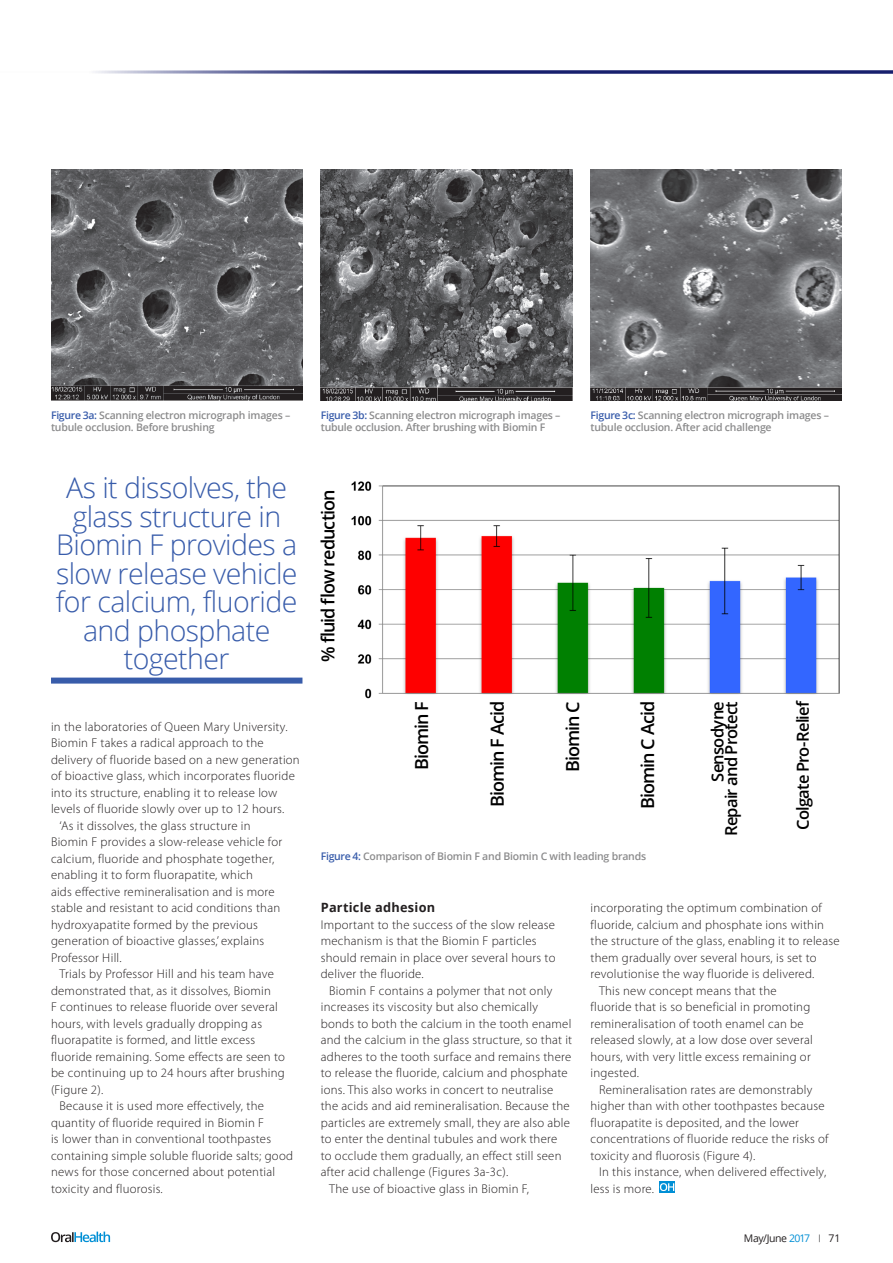
<style>
.page{position:relative;width:893px;height:1263px;background:#fff}
.page>*{position:absolute;margin:0;border:0;box-sizing:border-box;transform-origin:0 0}
.OH__Pull_Quote{font:300 28.5px/28.5px "Open Sans";letter-spacing:-.02em;color:#385caa;text-align:center}
.t1{font:600 18px "Open Sans";letter-spacing:-.055em;color:#000}
.t2{font:600 16.5px/13.5px "Open Sans";letter-spacing:-.05em;color:#000;text-align:right}
.OH_Article_Body_Inde{font:300 12.75px/16.5px "Myriad Pro";letter-spacing:.02em;color:#231f20}
.OH_Article_Body_No_I{font:300 12.75px/16.5px "Myriad Pro";letter-spacing:.02em;color:#231f20}
.OH_Crosshead{font:700 12.75px "Open Sans";letter-spacing:.02em;color:#231f20}
.OH_Picture_Caption{font:600 10.5px/12px "Open Sans";letter-spacing:-.02em;color:#8b8b8c}
.t3{font:10.5px "Open Sans";letter-spacing:-.04em;color:#231f20}
.s1{color:#385caa}
.s2{color:#008fd5}
</style>
<div class="page">
<svg style="left:51px;top:1231px;width:59px;height:11px"></svg>
<hr style="left:0;top:70px;width:893px;height:3px;background:#171f6d">
<div style="left:51px;top:678px;width:251px;height:6px;background:#385caa"></div>
<img style="left:51px;top:170px;width:251px;height:231px">
<img style="left:321px;top:170px;width:251px;height:231px">
<img style="left:590px;top:170px;width:252px;height:231px">
<img style="left:351px;top:481px;width:489px;height:218px">
<div style="left:659px;top:1181px;width:16px;height:11px;background:#008fd5"></div>
<svg style="left:660px;top:1183px;width:14px;height:8px"></svg>
<p class="OH_Picture_Caption" style="left:51px;top:409px;width:241px"><span class="s1">Figure 3a:</span> Scanning electron micrograph images – tubule occlusion. Before brushing</p>
<p class="OH_Picture_Caption" style="left:321px;top:409px;width:241px"><span class="s1">Figure 3b:</span> Scanning electron micrograph images – tubule occlusion. After brushing with Biomin F</p>
<p class="OH_Picture_Caption" style="left:590px;top:409px;width:240px"><span class="s1">Figure 3c:</span> Scanning electron micrograph images – tubule occlusion. After acid challenge</p>
<p class="OH__Pull_Quote" style="left:56px;top:473px;width:243px">As it dissolves, the glass structure in<br>Biomin F provides a slow release vehicle for calcium, fluoride and phosphate together</p>
<p class="OH_Article_Body_Inde" style="left:51px;top:718px;width:250px">in the laboratories of Queen Mary University.<br>Biomin F takes a radical approach to the delivery of fluoride based on a new generation of bioactive glass, which incorporates fluoride into its structure, enabling it to release low levels of fluoride slowly over up to 12 hours.</p>
<p class="OH_Article_Body_Inde" style="left:51px;top:817px;width:233px;text-indent:9px">‘As it dissolves, the glass structure in Biomin F provides a slow-release vehicle for calcium, fluoride and phosphate together, enabling it to form fluorapatite, which<br>aids effective remineralisation and is more stable and resistant to acid conditions than hydroxyapatite formed by the previous generation of bioactive glasses,’ explains Professor Hill.</p>
<p class="OH_Article_Body_Inde" style="left:51px;top:966px;width:235px;text-indent:9px">Trials by Professor Hill and his team have demonstrated that, as it dissolves, Biomin<br>F continues to release fluoride over several hours, with levels gradually dropping as fluorapatite is formed, and little excess fluoride remaining. Some effects are seen to be continuing up to 24 hours after brushing (Figure 2).</p>
<p class="OH_Article_Body_Inde" style="left:51px;top:1098px;width:243px;text-indent:9px">Because it is used more effectively, the quantity of fluoride required in Biomin F<br>is lower than in conventional toothpastes containing simple soluble fluoride salts; good news for those concerned about potential toxicity and fluorosis.</p>
<p class="t1" style="left:316px;top:662px;width:174px;rotate:-90deg">% fluid flow reduction</p>
<p class="t1" style="left:409px;top:770px;width:71px;rotate:-90deg">Biomin F</p>
<p class="t1" style="left:485px;top:807px;width:108px;rotate:-90deg">Biomin F Acid</p>
<p class="t1" style="left:560px;top:772px;width:72px;rotate:-90deg">Biomin C</p>
<p class="t1" style="left:635px;top:809px;width:110px;rotate:-90deg">Biomin C Acid</p>
<p class="t2" style="left:796px;top:829px;width:131px;rotate:-90deg">Colgate Pro-Relief</p>
<p class="t2" style="left:710px;top:836px;width:136px;rotate:-90deg">Sensodyne<br>Repair and Protect</p>
<p class="OH_Picture_Caption" style="left:321px;top:850px;width:327px"><span class="s1">Figure 4:</span> Comparison of Biomin F and Biomin C with leading brands</p>
<p class="OH_Crosshead" style="left:321px;top:898px;width:116px">Particle adhesion</p>
<p class="OH_Article_Body_No_I" style="left:321px;top:916px;width:236px">Important to the success of the slow release mechanism is that the Biomin F particles should remain in place over several hours to deliver the fluoride.</p>
<p class="OH_Article_Body_Inde" style="left:321px;top:982px;width:253px;text-indent:9px">Biomin F contains a polymer that not only increases its viscosity but also chemically bonds to both the calcium in the tooth enamel and the calcium in the glass structure, so that it adheres to the tooth surface and remains there to release the fluoride, calcium and phosphate ions. This also works in concert to neutralise the acids and aid remineralisation. Because the particles are extremely small, they are also able to enter the dentinal tubules and work there<br>to occlude them gradually, an effect still seen after acid challenge (Figures 3a-3c).</p>
<p class="OH_Article_Body_Inde" style="left:329px;top:1180px;width:201px">The use of bioactive glass in Biomin F,</p>
<p class="OH_Article_Body_Inde" style="left:590px;top:900px;width:251px">incorporating the optimum combination of fluoride, calcium and phosphate ions within the structure of the glass, enabling it to release them gradually over several hours, is set to revolutionise the way fluoride is delivered.</p>
<p class="OH_Article_Body_Inde" style="left:590px;top:982px;width:224px;text-indent:9px">This new concept means that the fluoride that is so beneficial in promoting remineralisation of tooth enamel can be released slowly, at a low dose over several hours, with very little excess remaining or ingested.</p>
<p class="OH_Article_Body_Inde" style="left:590px;top:1081px;width:239px;text-indent:9px">Remineralisation rates are demonstrably higher than with other toothpastes because fluorapatite is deposited, and the lower concentrations of fluoride reduce the risks of toxicity and fluorosis (Figure 4).</p>
<p class="OH_Article_Body_Inde" style="left:590px;top:1164px;width:237px;text-indent:9px">In this instance, when delivered effectively, less is more.</p>
<p class="t3" style="left:744px;top:1231px;width:68px">May/June <span class="s2">2017</span></p>
<p class="t3" style="left:828px;top:1231px;width:14px">71</p>
</div>
